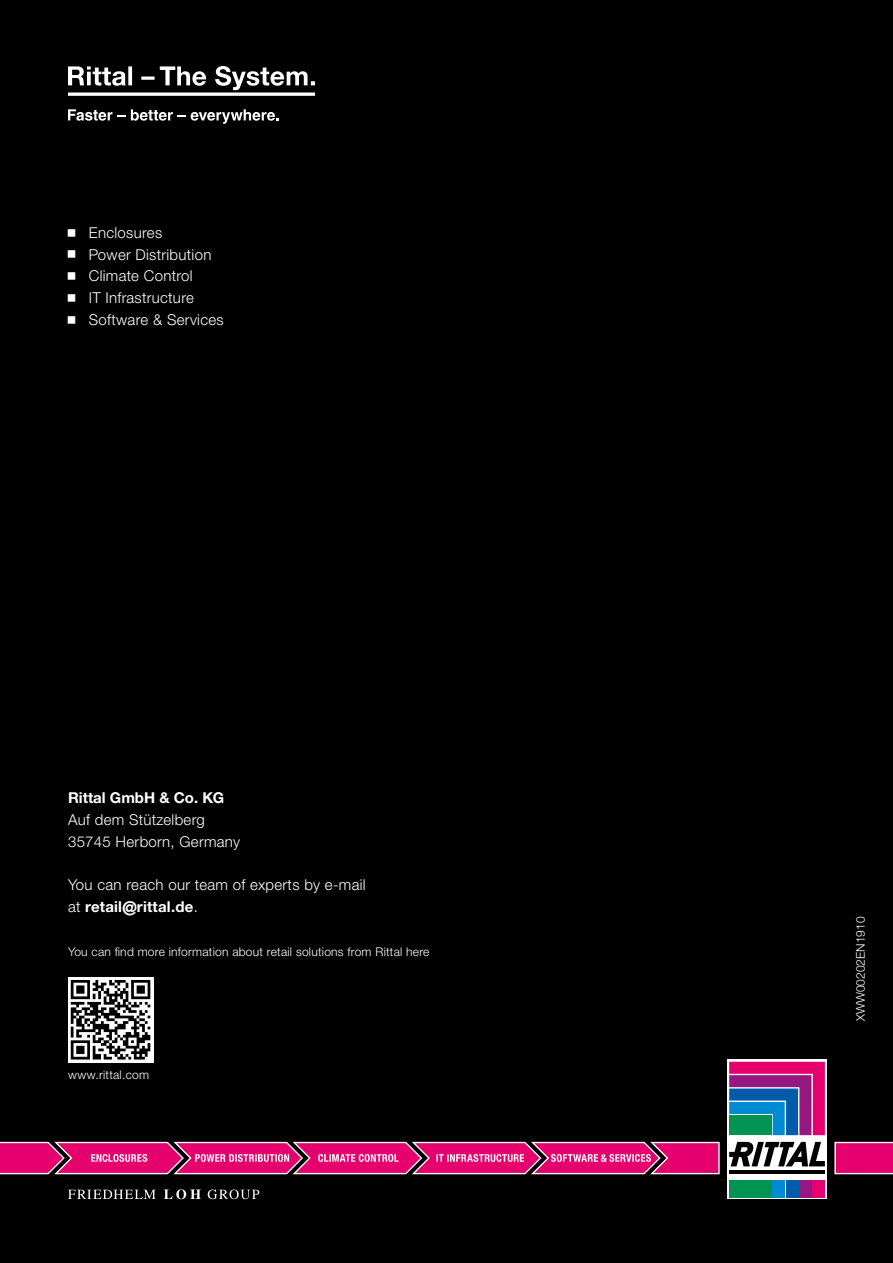
<style>
.page{position:relative;width:893px;height:1263px;background:#000}
.page>*{position:absolute;margin:0;border:0;box-sizing:border-box;transform-origin:0 0}
.t1{font:300 15px/21.8px "Neue Helvetica For Rittal";letter-spacing:.02em;color:#fff}
.t2{font:700 15px "Neue Helvetica For Rittal";color:#fff}
.t3{font:300 12px "Neue Helvetica For Rittal";letter-spacing:.02em;color:#fff}
.t4{font:300 12px "Neue Helvetica For Rittal";color:#fff}
.s1{font-weight:400}
.s2{font-weight:700}
</style>
<div class="page">
<svg style="left:68px;top:977px;width:85px;height:85px"></svg>
<svg style="left:71px;top:980px;width:79px;height:79px"></svg>
<svg style="left:68px;top:1189px;width:191px;height:10px"></svg>
<svg style="left:727px;top:1060px;width:100px;height:139px;fill:#fff"></svg>
<hr style="left:729px;top:1170px;width:96px;height:4px;background:#000">
<svg style="left:729px;top:1142px;width:96px;height:24px"></svg>
<div style="left:729px;top:1180px;width:42px;height:17px;background:#009352"></div>
<div style="left:773px;top:1180px;width:12px;height:17px;background:#008bd2"></div>
<div style="left:786px;top:1180px;width:12px;height:17px;background:#005ca9"></div>
<div style="left:799px;top:1180px;width:12px;height:17px;background:#951881"></div>
<svg style="left:729px;top:1062px;width:96px;height:73px"></svg>
<div style="left:813px;top:1180px;width:12px;height:17px;background:#e5006d"></div>
<svg style="left:834px;top:1142px;width:59px;height:32px"></svg>
<svg style="left:0;top:1142px;width:720px;height:32px"></svg>
<svg style="left:68px;top:66px;width:247px;height:30px"></svg>
<svg style="left:68px;top:109px;width:211px;height:15px"></svg>
<p class="t1" style="left:68px;top:222px;width:158px"><span class="s1">◾</span> Enclosures<br><span class="s1">◾</span> Power Distribution<br><span class="s1">◾</span> Climate Control<br><span class="s1">◾</span> IT Infrastructure<br><span class="s1">◾</span> Software &amp; Services</p>
<p class="t2" style="left:68px;top:789px;width:158px">Rittal GmbH &amp; Co. KG</p>
<p class="t1" style="left:68px;top:809px;width:174px">Auf dem Stützelberg<br>35745 Herborn, Germany</p>
<p class="t1" style="left:68px;top:874px;width:299px">You can reach our team of experts by e-mail at <span class="s2">retail@rittal.de</span>.</p>
<p class="t3" style="left:68px;top:944px;width:363px">You can find more information about retail solutions from Rittal here</p>
<p class="t3" style="left:68px;top:1067px;width:83px">www.rittal.com</p>
<p class="t4" style="left:853px;top:1021px;width:106px;rotate:-90deg">XWW00202EN1910</p>
</div>
